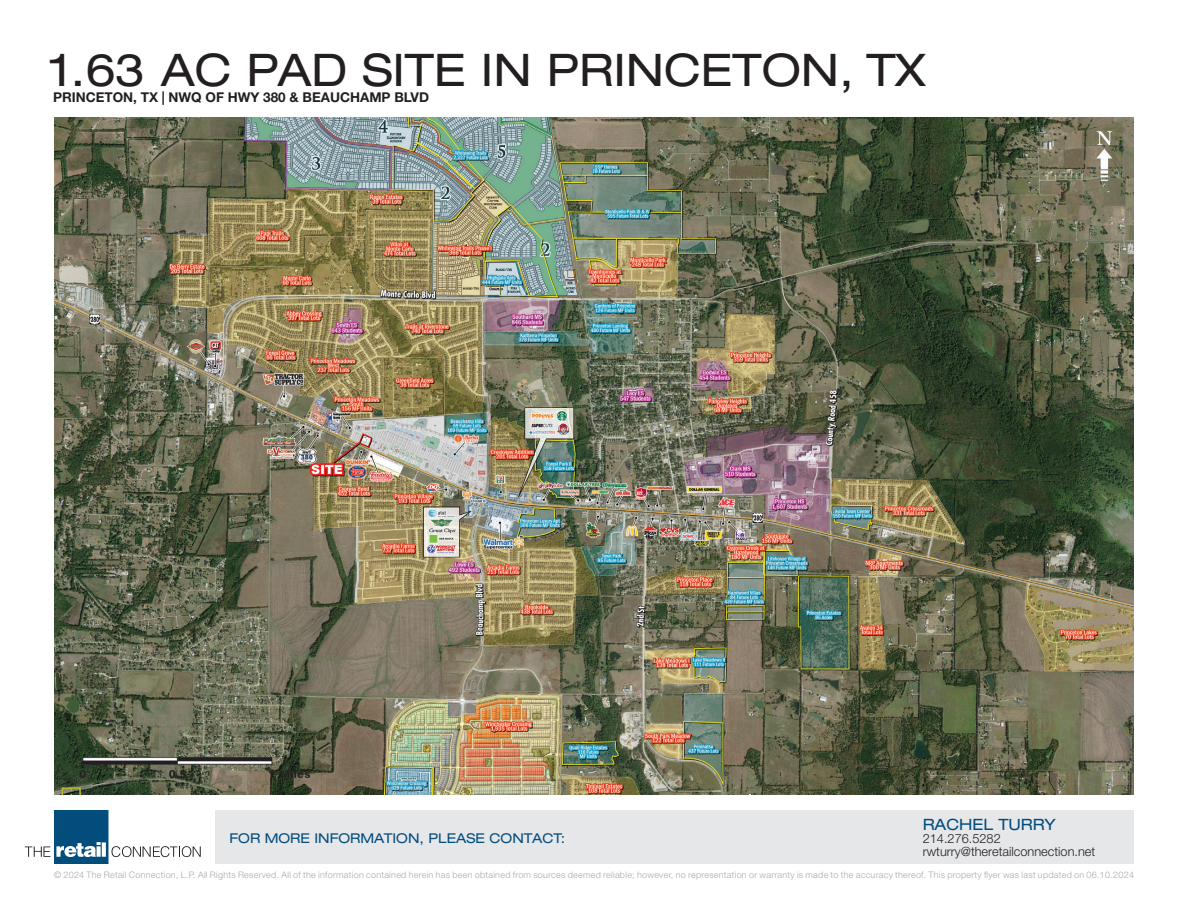
<style>
.page{position:relative;width:1188px;height:918px;background:#fff}
.page>*{position:absolute;margin:0;border:0;box-sizing:border-box;transform-origin:0 0}
.t1{font:expanded 45px "Helvetica Neue LT Std";color:#231f20}
.t2{font:expanded 15.6px "Helvetica Neue LT Std";color:#034d7d}
.t3{font:700 13.5px "Helvetica Neue LT Std";color:#231f20}
.t4{font:expanded 13.5px "Helvetica Neue LT Std";color:#034d7d}
.t5{font:300 12.75px "Helvetica Neue LT Std";color:#231f20}
.t6{font:300 9px "Helvetica Neue LT Std";letter-spacing:.03em;color:#a8a9ad}
</style>
<div class="page">
<img style="left:54px;top:117px;width:1080px;height:678px">
<svg style="left:25px;top:810px;width:176px;height:54px"></svg>
<div style="left:216px;top:810px;width:918px;height:54px;background:#e6e7e9"></div>
<p class="t1" style="left:51px;top:43px;width:877px">1.63 AC PAD SITE IN PRINCETON, TX</p>
<p class="t3" style="left:53px;top:89px;width:378px">PRINCETON, TX | NWQ OF HWY 380 &amp; BEAUCHAMP BLVD</p>
<p class="t4" style="left:230px;top:830px;width:337px">FOR MORE INFORMATION, PLEASE CONTACT:</p>
<p class="t2" style="left:923px;top:815px;width:135px">RACHEL TURRY</p>
<p class="t5" style="left:923px;top:831px;width:80px">214.276.5282</p>
<p class="t5" style="left:923px;top:844px;width:174px">rwturry@theretailconnection.net</p>
<p class="t6" style="left:54px;top:869px;width:1082px">© 2024 The Retail Connection, L.P. All Rights Reserved. All of the information contained herein has been obtained from sources deemed reliable; however, no representation or warranty is made to the accuracy thereof. This property flyer was last updated on 06.10.2024</p>
</div>
